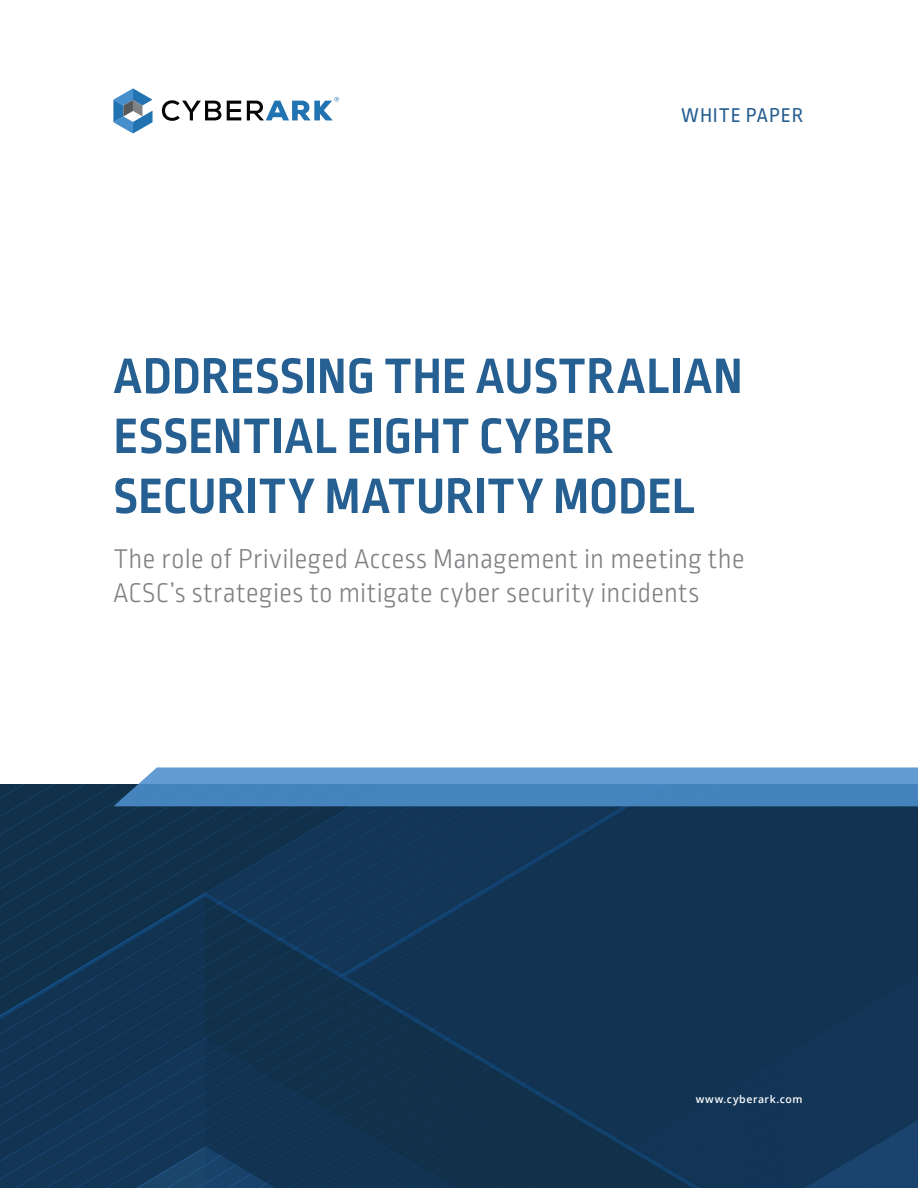
<style>
.page{position:relative;width:918px;height:1188px;background:#fff}
.page>*{position:absolute;margin:0;border:0;box-sizing:border-box;transform-origin:0 0}
._1__Headline_-_CAPS{font:700 52.5px/60px "Ropa Sans Pro";letter-spacing:.015em;color:#265f91}
._1__Subhead{font:300 28.5px/34.5px "Ropa Sans Pro";letter-spacing:.005em;color:#808184}
.t1{font:21px "Ropa Sans Pro";letter-spacing:.045em;color:#265f91}
.t2{font:600 10.5px "Open Sans";letter-spacing:.055em;color:#fff}
</style>
<div class="page">
<img style="left:0;top:784px;width:918px;height:404px">
<svg style="left:113px;top:767px;width:805px;height:39px;background:#5590c6"></svg>
<svg style="left:113px;top:88px;width:40px;height:46px"></svg>
<svg style="left:162px;top:100px;width:59px;height:21px"></svg>
<svg style="left:227px;top:101px;width:14px;height:19px"></svg>
<svg style="left:247px;top:97px;width:92px;height:23px"></svg>
<p class="t1" style="left:681px;top:103px;width:123px">WHITE PAPER</p>
<p class="_1__Headline_-_CAPS" style="left:114px;top:349px;width:630px">ADDRESSING THE AUSTRALIAN<br>ESSENTIAL EIGHT CYBER<br>SECURITY MATURITY MODEL</p>
<p class="_1__Subhead" style="left:113px;top:543px;width:633px">The role of Privileged Access Management in meeting the<br>ACSC’s strategies to mitigate cyber security incidents</p>
<p class="t2" style="left:696px;top:1092px;width:108px">www.cyberark.com</p>
</div>
